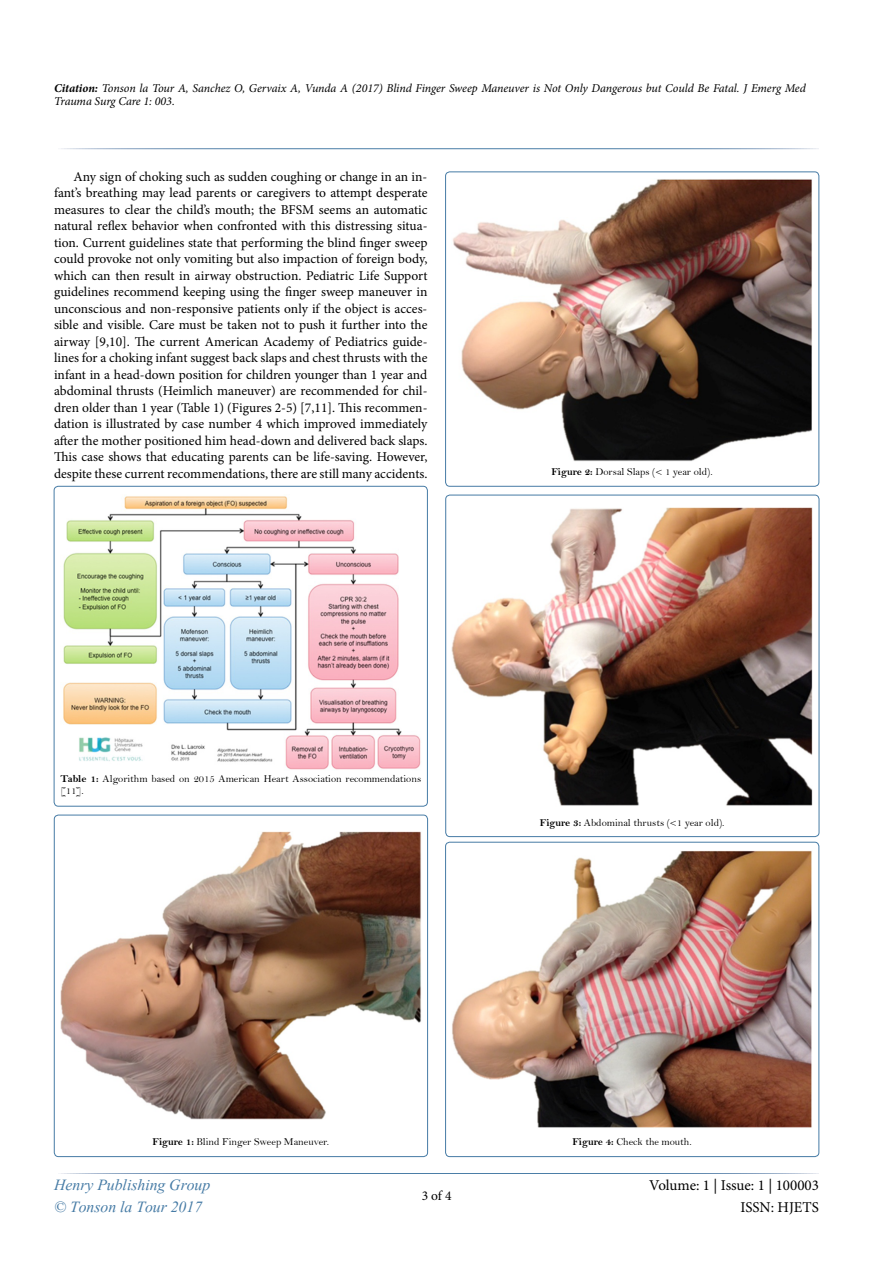
<style>
.page{position:relative;width:873px;height:1263px;background:#fff}
.page>*{position:absolute;margin:0;border:0;box-sizing:border-box;transform-origin:0 0}
.t1{font:19.5px/21.8px "Vijaya";color:#467ba5}
.t2{font:15px/21.8px "Minion Pro";color:#000;text-align:right}
.t3{font:13.5px/16.5px "Minion Pro";color:#000;text-align:justify}
.t4{font:italic 12px/13.5px "Minion Pro";letter-spacing:-.01em;color:#000}
.t5{font:10.5px/12px "Bell";color:#000}
.s1{font-weight:700}
.s2{font-family:"Bell MT Bold"}
</style>
<div class="page">
<div style="left:54px;top:486px;width:373px;height:320px;border:1px solid #467ba5;border-radius:4px"></div>
<img style="left:63px;top:496px;width:358px;height:274px">
<div style="left:54px;top:815px;width:373px;height:342px;border:1px solid #467ba5;border-radius:4px"></div>
<div style="left:445px;top:172px;width:374px;height:314px;border:1px solid #467ba5;border-radius:4px"></div>
<div style="left:445px;top:495px;width:374px;height:342px;border:1px solid #467ba5;border-radius:4px"></div>
<div style="left:445px;top:842px;width:374px;height:315px;border:1px solid #467ba5;border-radius:4px"></div>
<img style="left:60px;top:831px;width:361px;height:288px">
<img style="left:453px;top:179px;width:359px;height:282px">
<img style="left:452px;top:508px;width:360px;height:298px">
<img style="left:452px;top:850px;width:360px;height:278px">
<p class="t4" style="left:54px;top:81px;width:753px"><span class="s1">Citation:</span> Tonson la Tour A, Sanchez O, Gervaix A, Vunda A (2017) Blind Finger Sweep Maneuver is Not Only Dangerous but Could Be Fatal. J Emerg Med<br>Trauma Surg Care 1: 003.</p>
<p class="t3" style="left:54px;top:168px;width:375px;text-indent:19px">Any sign of choking such as sudden coughing or change in an in&shy;fant’s breathing may lead parents or caregivers to attempt desperate measures to clear the child’s mouth; the BFSM seems an automatic natural reflex behavior when confronted with this distressing situa&shy;tion. Current guidelines state that performing the blind finger sweep could provoke not only vomiting but also impaction of foreign body, which can then result in airway obstruction. Pediatric Life Support guidelines recommend keeping using the finger sweep maneuver in unconscious and non-responsive patients only if the object is acces&shy;sible and visible. Care must be taken not to push it further into the airway [9,10]. The current American Academy of Pediatrics guide&shy;lines for a choking infant suggest back slaps and chest thrusts with the infant in a head-down position for children younger than 1 year and abdominal thrusts (Heimlich maneuver) are recommended for chil&shy;dren older than 1 year (Table 1) (Figures 2-5) [7,11]. This recommen&shy;dation is illustrated by case number 4 which improved immediately after the mother positioned him head-down and delivered back slaps.<br>This case shows that educating parents can be life-saving. However, despite these current recommendations, there are still many accidents.</p>
<p class="t5" style="left:551px;top:465px;width:163px"><span class="s2">Figure 2:</span> Dorsal Slaps (&lt; 1 year old).</p>
<p class="t5" style="left:60px;top:773px;width:362px"><span class="s2">Table 1:</span> Algorithm based on 2015 American Heart Association recommendations [11].</p>
<p class="t5" style="left:540px;top:816px;width:186px"><span class="s2">Figure 3:</span> Abdominal thrusts (&lt;1 year old).</p>
<p class="t5" style="left:153px;top:1135px;width:178px"><span class="s2">Figure 1:</span> Blind Finger Sweep Maneuver.</p>
<h1 class="t1" style="left:54px;top:1171px;width:158px">Henry Publishing Group © Tonson la Tour 2017</h1>
<p class="t3" style="left:421px;top:1188px;width:31px">3 of 4</p>
<p class="t5" style="left:572px;top:1135px;width:121px"><span class="s2">Figure 4:</span> Check the mouth.</p>
<p class="t2" style="left:649px;top:1174px;width:171px">Volume: 1 | Issue: 1 | 100003<br>ISSN: HJETS</p>
</div>
